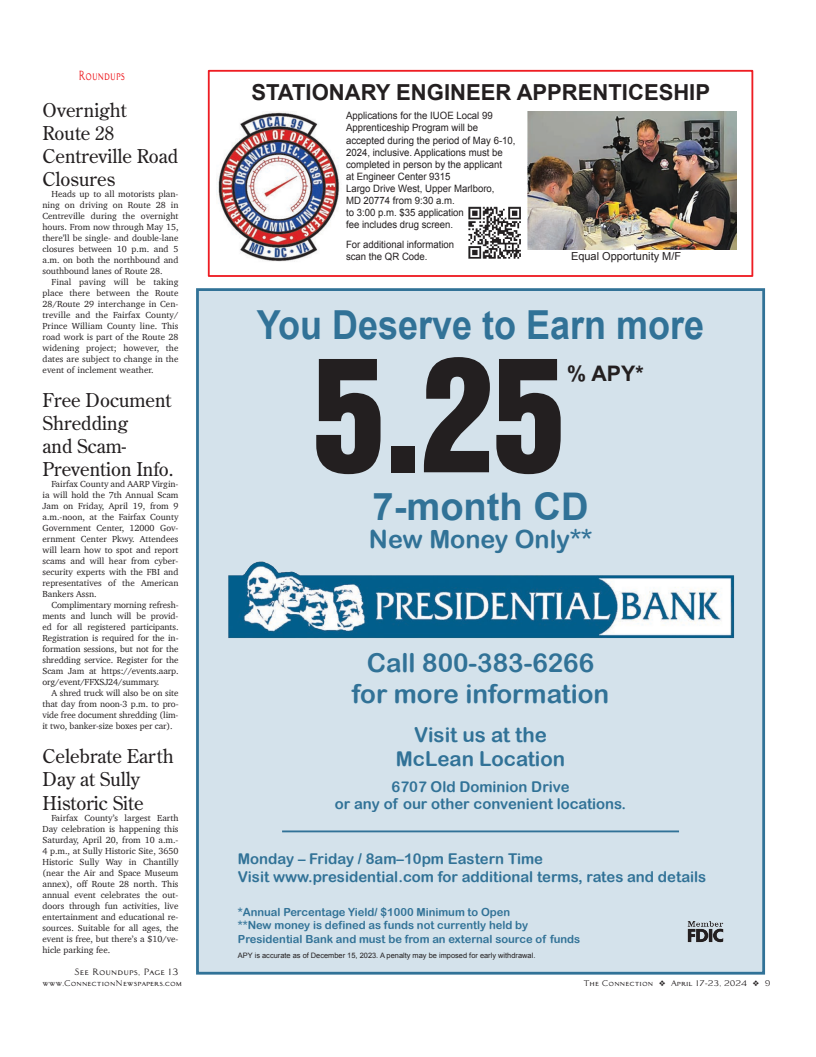
<style>
.page{position:relative;width:816px;height:1057px;background:#fff}
.page>*{position:absolute;margin:0;border:0;box-sizing:border-box;transform-origin:0 0}
.t1{font:144.1px "Helvetica Inserat";color:#231f20}
.t2{font:700 40px "Arial";color:#317297;scale:.9 1}
.t3{font:700 38.1px "Arial";color:#317297}
.t4{font:26px/31.2px "Arial Rounded MT Bold";color:#317297;text-align:center}
.t5{font:25.1px "Arial Rounded MT Bold";color:#317297}
.t6{font:700 22px "Arial";color:#231f20}
.t7{font:700 21.4px "Arial";color:#231f20}
.t8{font:20.4px/24.5px "Arial Rounded MT Bold";color:#317297;text-align:center}
.t9{font:19px/23px "Century Old Style";color:#231f20}
.t10{font:14.9px/17.8px "Arial Rounded MT Bold";color:#317297}
.t11{font:13px "Architect Bold V";color:#ee1d23;scale:.7 1}
.t12{font:11.2px/13.4px "Arial Rounded MT Bold";color:#317297}
.t13{font:11px "Arial";color:#231f20}
.t14{font:10.1px/12.1px "Arial";color:#231f20;scale:.95 1}
.t15{font:9px/11px "Charter";color:#231f20;text-align:justify}
.t16{font:9px "Architect Bold V";color:#231f20}
.t17{font:8px "Architect Bold V";color:#231f20}
.t18{font:7.4px "Arial";color:#231f20}
</style>
<div class="page">
<div style="left:197px;top:289px;width:566px;height:684px;background:#d4e2eb"></div>
<div style="left:196px;top:288px;width:569px;height:686px;border:3px solid #317297"></div>
<img style="left:228px;top:561px;width:507px;height:77px">
<hr style="left:282px;top:830px;width:397px;height:2px;background:#317297">
<img style="left:688px;top:921px;width:35px;height:21px">
<img style="left:216px;top:112px;width:124px;height:150px">
<img style="left:527px;top:112px;width:210px;height:137px">
<img style="left:468px;top:206px;width:53px;height:53px">
<div style="left:208px;top:70px;width:545px;height:207px;border:2px solid #ee1d23"></div>
<h3 class="t11" style="left:78px;top:68px;width:68px">Roundups</h3>
<h3 class="t9" style="left:42px;top:98px;width:137px">Overnight<br>Route 28<br>Centreville Road<br>Closures</h3>
<p class="t15" style="left:42px;top:188px;width:137px;text-indent:9px">Heads up to all motorists plan&shy;ning on driving on Route 28 in Centreville during the overnight hours. From now through May 15, there’ll be single- and double-lane closures between 10 p.m. and 5 a.m. on both the northbound and southbound lanes of Route 28.</p>
<p class="t15" style="left:42px;top:276px;width:137px;text-indent:9px">Final paving will be taking place there between the Route 28/Route 29 interchange in Cen&shy;treville and the Fairfax County/ Prince William County line. This road work is part of the Route 28 widening project; however, the dates are subject to change in the event of inclement weather.</p>
<h3 class="t9" style="left:42px;top:388px;width:133px">Free Document<br>Shredding<br>and Scam-<br>Prevention Info.</h3>
<p class="t15" style="left:42px;top:478px;width:137px;text-indent:9px">Fairfax County and AARP Virgin&shy;ia will hold the 7th Annual Scam Jam on Friday, April 19, from 9 a.m.-noon, at the Fairfax County Government Center, 12000 Gov&shy;ernment Center Pkwy. Attendees will learn how to spot and report scams and will hear from cyber&shy;security experts with the FBI and representatives of the American Bankers Assn.</p>
<p class="t15" style="left:42px;top:599px;width:138px;text-indent:9px">Complimentary morning refresh&shy;ments and lunch will be provid&shy;ed for all registered participants.<br>Registration is required for the in&shy;formation sessions, but not for the shredding service. Register for the Scam Jam at https://events.aarp. org/event/FFXSJ24/summary.</p>
<p class="t15" style="left:42px;top:687px;width:138px;text-indent:9px">A shred truck will also be on site that day from noon-3 p.m. to pro&shy;vide free document shredding (lim&shy;it two, banker-size boxes per car).</p>
<h3 class="t9" style="left:42px;top:744px;width:133px">Celebrate Earth<br>Day at Sully<br>Historic Site</h3>
<p class="t15" style="left:42px;top:811px;width:137px;text-indent:9px">Fairfax County’s largest Earth Day celebration is happening this Saturday, April 20, from 10 a.m.- 4 p.m., at Sully Historic Site, 3650<br>Historic Sully Way in Chantilly (near the Air and Space Museum annex), off Route 28 north. This annual event celebrates the out&shy;doors through fun activities, live entertainment and educational re&shy;sources. Suitable for all ages, the event is free, but there’s a $10/ve&shy;hicle parking fee.</p>
<p class="t16" style="left:75px;top:966px;width:105px">See Roundups, Page 13</p>
<h3 class="t6" style="left:251px;top:77px;width:460px">STATIONARY ENGINEER APPRENTICESHIP</h3>
<p class="t14" style="left:346px;top:110px;width:180px">Applications for the IUOE Local 99<br>Apprenticeship Program will be accepted during the period of May 6-10,<br>2024, inclusive. Applications must be completed in person by the applicant<br>at Engineer Center 9315<br>Largo Drive West, Upper Marlboro,<br>MD 20774 from 9:30 a.m.<br>to 3:00 p.m. $35 application<br>fee includes drug screen.</p>
<p class="t14" style="left:346px;top:238px;width:115px">For additional information scan the QR Code.</p>
<p class="t13" style="left:571px;top:249px;width:112px">Equal Opportunity M/F</p>
<h2 class="t2" style="left:257px;top:298px;width:498px">You Deserve to Earn more</h2>
<h1 class="t1" style="left:313px;top:329px;width:254px">5.25</h1>
<h3 class="t7" style="left:567px;top:359px;width:78px">% APY*</h3>
<h3 class="t3" style="left:372px;top:482px;width:217px">7-month CD</h3>
<h3 class="t5" style="left:369px;top:524px;width:225px">New Money Only**</h3>
<h3 class="t4" style="left:352px;top:646px;width:259px">Call 800-383-6266 for more information</h3>
<h3 class="t8" style="left:396px;top:721px;width:171px">Visit us at the<br>McLean Location</h3>
<h3 class="t10" style="left:335px;top:777px;width:293px;text-align:center">6707 Old Dominion Drive<br>or any of our other convenient locations.</h3>
<h3 class="t10" style="left:238px;top:849px;width:470px">Monday – Friday / 8am–10pm Eastern Time<br>Visit www.presidential.com for additional terms, rates and details</h3>
<p class="t12" style="left:238px;top:904px;width:344px">*Annual Percentage Yield/ $1000 Minimum to Open<br>**New money is defined as funds not currently held by<br>Presidential Bank and must be from an external source of funds</p>
<p class="t18" style="left:238px;top:949px;width:299px">APY is accurate as of December 15, 2023. A penalty may be imposed for early withdrawal.</p>
<p class="t17" style="left:42px;top:978px;width:141px">www.ConnectionNewspapers.com</p>
<p class="t17" style="left:583px;top:978px;width:189px">The Connection ❖ April 17-23, 2024 ❖ 9</p>
</div>
